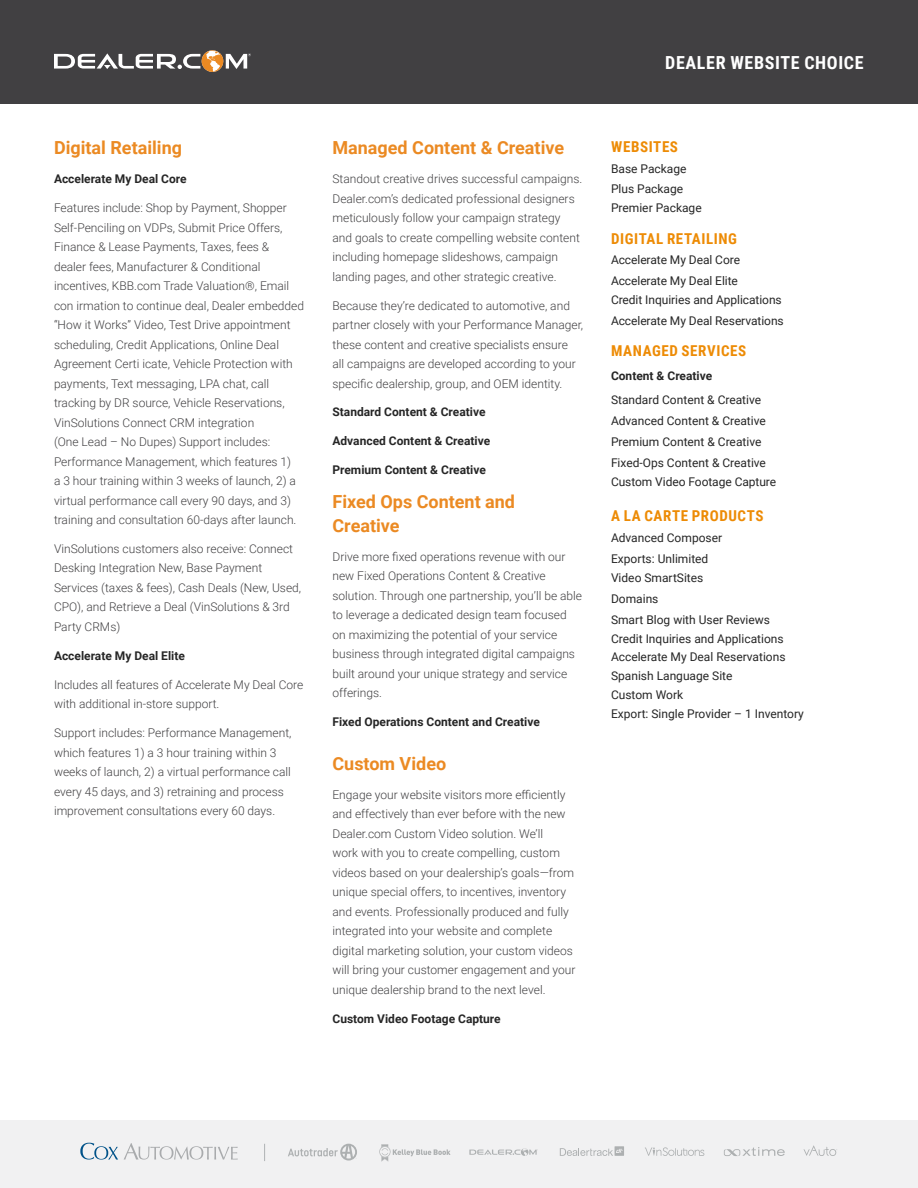
<style>
.page{position:relative;width:918px;height:1188px;background:#fff}
.page>*{position:absolute;margin:0;border:0;box-sizing:border-box;transform-origin:0 0}
.t1{font:700 18px/24px "Roboto";color:#eb8a23}
.t2{font:700 18px "Roboto Condensed";letter-spacing:.035em;color:#fff}
.t3{font:700 15px "Roboto Condensed";letter-spacing:.04em;color:#ed8b05}
.t4{font:300 12px/19.5px "Roboto";color:#414042}
.t5{font:12px/20.7px "Roboto";color:#262626}
.t6{font:700 12px "Roboto";color:#262626}
</style>
<div class="page">
<div style="left:0;top:1120px;width:918px;height:68px;background:#f1f1f2"></div>
<svg style="left:469px;top:1148px;width:69px;height:8px"></svg>
<svg style="left:645px;top:1147px;width:59px;height:9px"></svg>
<svg style="left:724px;top:1147px;width:61px;height:9px"></svg>
<svg style="left:264px;top:1144px;width:1px;height:17px"></svg>
<svg style="left:379px;top:1144px;width:72px;height:18px"></svg>
<svg style="left:288px;top:1144px;width:69px;height:17px"></svg>
<svg style="left:80px;top:1143px;width:38px;height:17px"></svg>
<svg style="left:124px;top:1143px;width:114px;height:17px"></svg>
<svg style="left:560px;top:1146px;width:64px;height:10px"></svg>
<svg style="left:803px;top:1145px;width:34px;height:11px"></svg>
<div style="left:0;top:0;width:918px;height:104px;background:#414042"></div>
<svg style="left:54px;top:50px;width:197px;height:22px"></svg>
<h1 class="t1" style="left:54px;top:135px;width:130px">Digital Retailing</h1>
<p class="t6" style="left:54px;top:170px;width:134px">Accelerate My Deal Core</p>
<p class="t4" style="left:54px;top:198px;width:252px">Features include: Shop by Payment, Shopper Self-Penciling on VDPs, Submit Price Offers, Finance &amp; Lease Payments, Taxes, fees &amp; dealer fees, Manufacturer &amp; Conditional incentives, KBB.com Trade Valuation®, Email con irmation to continue deal, Dealer embedded “How it Works” Video, Test Drive appointment scheduling, Credit Applications, Online Deal Agreement Certi icate, Vehicle Protection with payments, Text messaging, LPA chat, call tracking by DR source, Vehicle Reservations, VinSolutions Connect CRM integration<br>(One Lead – No Dupes) Support includes:<br>Performance Management, which features 1)<br>a 3 hour training within 3 weeks of launch, 2) a virtual performance call every 90 days, and 3) training and consultation 60-days after launch.</p>
<p class="t4" style="left:54px;top:539px;width:249px">VinSolutions customers also receive: Connect Desking Integration New, Base Payment Services (taxes &amp; fees), Cash Deals (New, Used, CPO), and Retrieve a Deal (VinSolutions &amp; 3rd Party CRMs)</p>
<p class="t6" style="left:54px;top:647px;width:132px">Accelerate My Deal Elite</p>
<p class="t4" style="left:54px;top:674px;width:251px">Includes all features of Accelerate My Deal Core with additional in-store support.</p>
<p class="t4" style="left:54px;top:723px;width:239px">Support includes: Performance Management, which features 1) a 3 hour training within 3 weeks of launch, 2) a virtual performance call every 45 days, and 3) retraining and process improvement consultations every 60 days.</p>
<h1 class="t1" style="left:333px;top:135px;width:233px">Managed Content &amp; Creative</h1>
<p class="t4" style="left:333px;top:169px;width:251px">Standout creative drives successful campaigns.<br>Dealer.com’s dedicated professional designers meticulously follow your campaign strategy and goals to create compelling website content including homepage slideshows, campaign landing pages, and other strategic creative.</p>
<p class="t4" style="left:333px;top:295px;width:252px">Because they’re dedicated to automotive, and partner closely with your Performance Manager, these content and creative specialists ensure<br>all campaigns are developed according to your specific dealership, group, and OEM identity.</p>
<p class="t6" style="left:333px;top:404px;width:155px">Standard Content &amp; Creative</p>
<p class="t6" style="left:333px;top:433px;width:159px">Advanced Content &amp; Creative</p>
<p class="t6" style="left:333px;top:462px;width:155px">Premium Content &amp; Creative</p>
<h1 class="t1" style="left:333px;top:489px;width:184px">Fixed Ops Content and<br>Creative</h1>
<p class="t4" style="left:333px;top:546px;width:251px">Drive more fixed operations revenue with our new Fixed Operations Content &amp; Creative solution. Through one partnership, you’ll be able to leverage a dedicated design team focused on maximizing the potential of your service business through integrated digital campaigns built around your unique strategy and service offerings.</p>
<p class="t6" style="left:333px;top:714px;width:209px">Fixed Operations Content and Creative</p>
<h1 class="t1" style="left:333px;top:751px;width:115px">Custom Video</h1>
<p class="t4" style="left:333px;top:784px;width:245px">Engage your website visitors more efficiently and effectively than ever before with the new Dealer.com Custom Video solution. We’ll<br>work with you to create compelling, custom videos based on your dealership’s goals—from unique special offers, to incentives, inventory and events. Professionally produced and fully integrated into your website and complete digital marketing solution, your custom videos will bring your customer engagement and your unique dealership brand to the next level.</p>
<p class="t6" style="left:333px;top:1010px;width:170px">Custom Video Footage Capture</p>
<h1 class="t2" style="left:665px;top:50px;width:200px">DEALER WEBSITE CHOICE</h1>
<p class="t3" style="left:611px;top:136px;width:68px">WEBSITES</p>
<p class="t5" style="left:611px;top:158px;width:77px">Base Package<br>Plus Package</p>
<p class="t5" style="left:611px;top:197px;width:92px">Premier Package</p>
<p class="t3" style="left:611px;top:228px;width:127px">DIGITAL RETAILING</p>
<p class="t5" style="left:611px;top:249px;width:131px">Accelerate My Deal Core<br>Accelerate My Deal Elite</p>
<p class="t5" style="left:611px;top:289px;width:174px">Credit Inquiries and Applications<br>Accelerate My Deal Reservations</p>
<p class="t3" style="left:611px;top:341px;width:136px">MANAGED SERVICES</p>
<p class="t6" style="left:611px;top:368px;width:103px">Content &amp; Creative</p>
<p class="t5" style="left:611px;top:389px;width:157px">Standard Content &amp; Creative<br>Advanced Content &amp; Creative<br>Premium Content &amp; Creative<br>Fixed-Ops Content &amp; Creative</p>
<p class="t5" style="left:611px;top:471px;width:167px">Custom Video Footage Capture</p>
<p class="t3" style="left:611px;top:505px;width:154px">A LA CARTE PRODUCTS</p>
<p class="t5" style="left:611px;top:527px;width:113px">Advanced Composer<br>Exports: Unlimited</p>
<p class="t5" style="left:611px;top:567px;width:161px">Video SmartSites<br>Domains<br>Smart Blog with User Reviews</p>
<p class="t5" style="left:611px;top:628px;width:194px;line-height:18.9px">Credit Inquiries and Applications<br>Accelerate My Deal Reservations<br>Spanish Language Site<br>Custom Work<br>Export: Single Provider – 1 Inventory</p>
</div>
